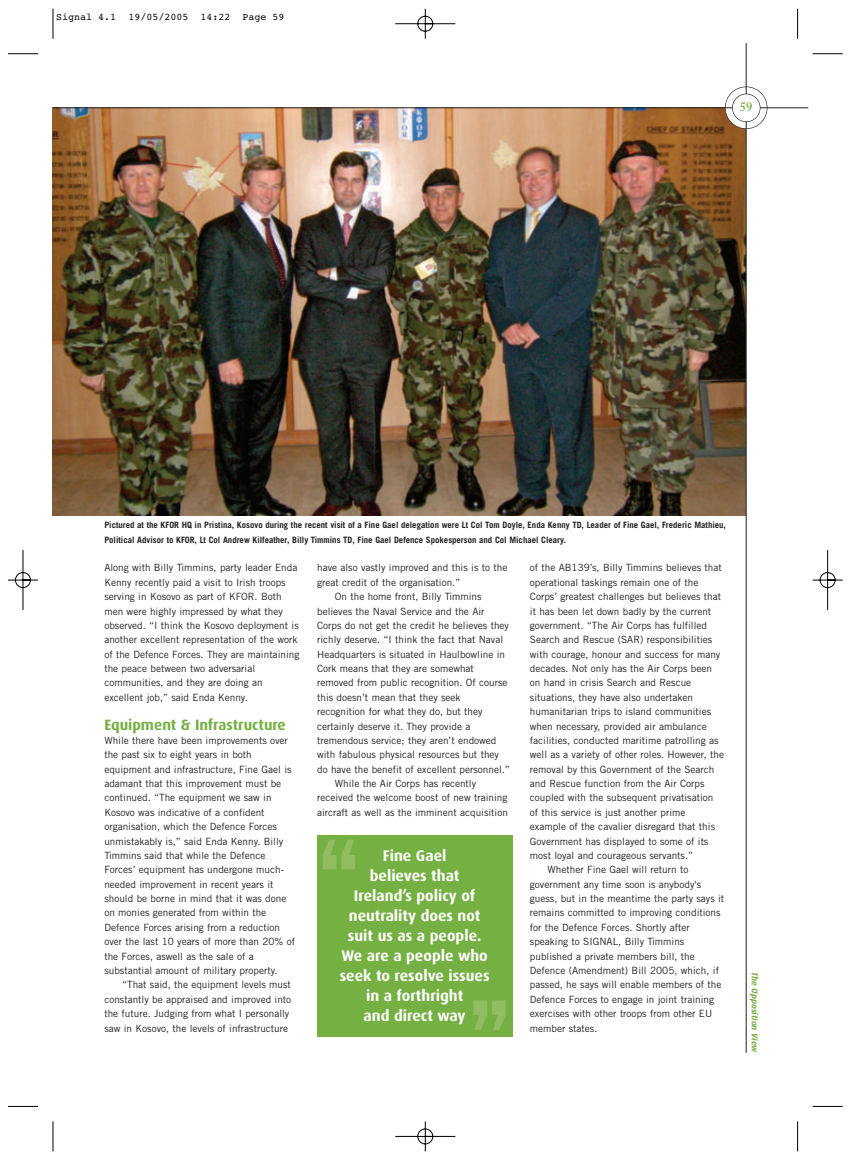
<style>
.page{position:relative;width:851px;height:1159px;background:#fff}
.page>*{position:absolute;margin:0;border:0;box-sizing:border-box;transform-origin:0 0}
.t1{font:700 15.38px/20px "Dax";color:#fff;text-align:center}
.t2{font:700 15px "Dax";color:#75b042}
.t3{font:600 12.5px "Adobe Caslon";color:#75b042}
.t4{font:10px/14.4px "Trade Gothic";color:#231f20}
.t5{font:10px "Courier";color:#000}
.t6{font:700 8.75px/14.4px "Trade Gothic";color:#231f20}
.t7{font:italic 700 8.75px "Dax";color:#75b042}
</style>
<div class="page">
<img style="left:8px;top:8px;width:834px;height:1143px">
<p class="t5" style="left:56px;top:14px;width:230px">Signal 4.1 19/05/2005 14:22 Page 59</p>
<p class="t3" style="left:739px;top:101px;width:14px">59</p>
<p class="t6" style="left:104px;top:519px;width:623px">Pictured at the KFOR HQ in Pristina, Kosovo during the recent visit of a Fine Gael delegation were Lt Col Tom Doyle, Enda Kenny TD, Leader of Fine Gael, Frederic Mathieu,<br>Political Advisor to KFOR, Lt Col Andrew Kilfeather, Billy Timmins TD, Fine Gael Defence Spokesperson and Col Michael Cleary.</p>
<p class="t4" style="left:104px;top:561px;width:196px">Along with Billy Timmins, party leader Enda Kenny recently paid a visit to Irish troops serving in Kosovo as part of KFOR. Both men were highly impressed by what they observed. “I think the Kosovo deployment is another excellent representation of the work of the Defence Forces. They are maintaining the peace between two adversarial communities, and they are doing an excellent job,” said Enda Kenny.</p>
<h2 class="t2" style="left:104px;top:717px;width:183px">Equipment &amp; Infrastructure</h2>
<p class="t4" style="left:104px;top:734px;width:192px">While there have been improvements over the past six to eight years in both equipment and infrastructure, Fine Gael is adamant that this improvement must be continued. “The equipment we saw in Kosovo was indicative of a confident organisation, which the Defence Forces unmistakably is,” said Enda Kenny. Billy Timmins said that while the Defence Forces’ equipment has undergone much&shy;needed improvement in recent years it should be borne in mind that it was done on monies generated from within the Defence Forces arising from a reduction over the last 10 years of more than 20% of the Forces, aswell as the sale of a substantial amount of military property.</p>
<p class="t4" style="left:104px;top:978px;width:188px;text-indent:18px">“That said, the equipment levels must constantly be appraised and improved into the future. Judging from what I personally saw in Kosovo, the levels of infrastructure</p>
<p class="t4" style="left:317px;top:561px;width:192px">have also vastly improved and this is to the</p>
<p class="t4" style="left:317px;top:576px;width:145px">great credit of the organisation.”</p>
<p class="t4" style="left:335px;top:590px;width:148px">On the home front, Billy Timmins</p>
<p class="t4" style="left:317px;top:605px;width:169px">believes the Naval Service and the Air</p>
<p class="t4" style="left:317px;top:619px;width:193px">Corps do not get the credit he believes they</p>
<p class="t4" style="left:317px;top:633px;width:187px">richly deserve. “I think the fact that Naval</p>
<p class="t4" style="left:317px;top:648px;width:189px">Headquarters is situated in Haulbowline in</p>
<p class="t4" style="left:317px;top:662px;width:158px">Cork means that they are somewhat</p>
<p class="t4" style="left:317px;top:676px;width:192px">removed from public recognition. Of course</p>
<p class="t4" style="left:317px;top:691px;width:145px">this doesn’t mean that they seek</p>
<p class="t4" style="left:317px;top:705px;width:167px">recognition for what they do, but they</p>
<p class="t4" style="left:317px;top:720px;width:155px">certainly deserve it. They provide a</p>
<p class="t4" style="left:317px;top:734px;width:181px">tremendous service; they aren’t endowed</p>
<p class="t4" style="left:317px;top:748px;width:183px">with fabulous physical resources but they</p>
<p class="t4" style="left:317px;top:763px;width:194px">do have the benefit of excellent personnel.”</p>
<p class="t4" style="left:335px;top:777px;width:143px">While the Air Corps has recently</p>
<p class="t4" style="left:317px;top:791px;width:192px">received the welcome boost of new training</p>
<p class="t4" style="left:317px;top:806px;width:192px">aircraft as well as the imminent acquisition</p>
<h1 class="t1" style="left:339px;top:846px;width:151px">Fine Gael<br>believes that<br>Ireland’s policy of neutrality does not suit us as a people.<br>We are a people who seek to resolve issues in a forthright<br>and direct way</h1>
<p class="t4" style="left:530px;top:561px;width:193px">of the AB139’s, Billy Timmins believes that</p>
<p class="t4" style="left:530px;top:576px;width:170px">operational taskings remain one of the</p>
<p class="t4" style="left:530px;top:590px;width:193px">Corps’ greatest challenges but believes that</p>
<p class="t4" style="left:530px;top:605px;width:183px">it has been let down badly by the current</p>
<p class="t4" style="left:530px;top:619px;width:179px">government. “The Air Corps has fulfilled</p>
<p class="t4" style="left:530px;top:633px;width:184px">Search and Rescue (SAR) responsibilities</p>
<p class="t4" style="left:530px;top:648px;width:192px">with courage, honour and success for many</p>
<p class="t4" style="left:530px;top:662px;width:184px">decades. Not only has the Air Corps been</p>
<p class="t4" style="left:530px;top:676px;width:163px">on hand in crisis Search and Rescue</p>
<p class="t4" style="left:530px;top:691px;width:165px">situations, they have also undertaken</p>
<p class="t4" style="left:530px;top:705px;width:183px">humanitarian trips to island communities</p>
<p class="t4" style="left:530px;top:720px;width:178px">when necessary, provided air ambulance</p>
<p class="t4" style="left:530px;top:734px;width:190px">facilities, conducted maritime patrolling as</p>
<p class="t4" style="left:530px;top:748px;width:195px">well as a variety of other roles. However, the</p>
<p class="t4" style="left:530px;top:763px;width:186px">removal by this Government of the Search</p>
<p class="t4" style="left:530px;top:777px;width:176px">and Rescue function from the Air Corps</p>
<p class="t4" style="left:530px;top:791px;width:185px">coupled with the subsequent privatisation</p>
<p class="t4" style="left:530px;top:806px;width:157px">of this service is just another prime</p>
<p class="t4" style="left:530px;top:820px;width:187px">example of the cavalier disregard that this</p>
<p class="t4" style="left:530px;top:835px;width:180px">Government has displayed to some of its</p>
<p class="t4" style="left:530px;top:849px;width:165px">most loyal and courageous servants.”</p>
<p class="t4" style="left:547px;top:863px;width:142px">Whether Fine Gael will return to</p>
<p class="t4" style="left:530px;top:878px;width:173px">government any time soon is anybody's</p>
<p class="t4" style="left:530px;top:892px;width:196px">guess, but in the meantime the party says it</p>
<p class="t4" style="left:530px;top:906px;width:192px">remains committed to improving conditions</p>
<p class="t4" style="left:530px;top:921px;width:161px">for the Defence Forces. Shortly after</p>
<p class="t4" style="left:530px;top:935px;width:156px">speaking to SIGNAL, Billy Timmins</p>
<p class="t4" style="left:530px;top:950px;width:166px">published a private members bill, the</p>
<p class="t4" style="left:530px;top:964px;width:190px">Defence (Amendment) Bill 2005, which, if</p>
<p class="t4" style="left:530px;top:978px;width:193px">passed, he says will enable members of the</p>
<p class="t4" style="left:530px;top:993px;width:185px">Defence Forces to engage in joint training</p>
<p class="t4" style="left:530px;top:1007px;width:184px">exercises with other troops from other EU</p>
<p class="t4" style="left:530px;top:1021px;width:69px">member states.</p>
<p class="t7" style="left:758px;top:971px;width:83px;rotate:90deg">The Opposition View</p>
</div>
